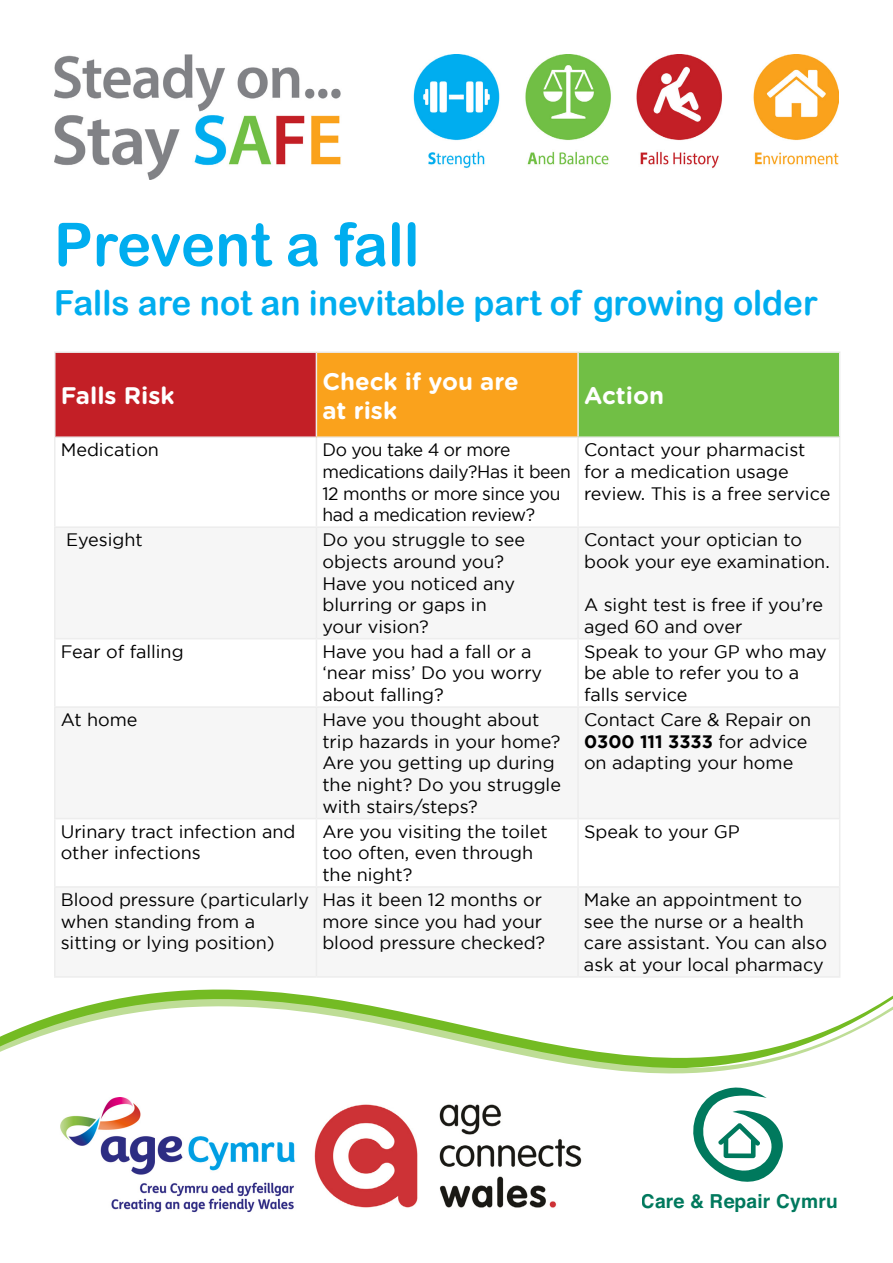
<style>
.page{position:relative;width:893px;height:1263px;background:#fff}
.page>*{position:absolute;margin:0;border:0;box-sizing:border-box;transform-origin:0 0}
.t1{font:60px "Arial Rounded MT Bold";color:#00adef}
.t2{font:34.5px "Arial Rounded MT Bold";color:#00adef}
.t3{font:700 24px/28.8px "Gotham Rounded";color:#fff}
.t4{font:700 19.2px "Helvetica";letter-spacing:.01em;color:#00795d}
.t5{font:18px/21.6px "Gotham";color:#000}
.t6{font:18px/21.6px "Gotham";letter-spacing:-.02em;color:#000}
.s1{font-weight:700}
</style>
<div class="page">
<svg style="left:0;top:989px;width:893px;height:85px"></svg>
<img style="left:54px;top:54px;width:785px;height:126px">
<div style="left:55px;top:352px;width:261px;height:85px;background:#c31f26"></div>
<div style="left:316px;top:352px;width:262px;height:85px;background:#faa21c"></div>
<div style="left:578px;top:352px;width:262px;height:85px;background:#71bf45"></div>
<hr style="left:54px;top:351px;width:262px;height:2px;background:#ededed">
<hr style="left:54px;top:353px;width:2px;height:83px;background:#ededed">
<hr style="left:316px;top:351px;width:262px;height:2px;background:#ededed">
<hr style="left:316px;top:353px;width:1px;height:83px;background:#ededed">
<hr style="left:578px;top:351px;width:262px;height:2px;background:#ededed">
<hr style="left:577px;top:353px;width:2px;height:83px;background:#ededed">
<hr style="left:839px;top:353px;width:1px;height:83px;background:#ededed">
<hr style="left:54px;top:436px;width:262px;height:2px;background:#ededed">
<hr style="left:54px;top:438px;width:2px;height:88px;background:#ededed">
<hr style="left:316px;top:436px;width:262px;height:2px;background:#ededed">
<hr style="left:316px;top:438px;width:1px;height:88px;background:#ededed">
<hr style="left:578px;top:436px;width:262px;height:2px;background:#ededed">
<hr style="left:577px;top:438px;width:2px;height:88px;background:#ededed">
<hr style="left:839px;top:438px;width:1px;height:88px;background:#ededed">
<hr style="left:54px;top:526px;width:262px;height:2px;background:#ededed">
<hr style="left:54px;top:528px;width:2px;height:110px;background:#ededed">
<hr style="left:316px;top:526px;width:262px;height:2px;background:#ededed">
<hr style="left:316px;top:528px;width:1px;height:110px;background:#ededed">
<hr style="left:578px;top:526px;width:262px;height:2px;background:#ededed">
<hr style="left:577px;top:528px;width:2px;height:110px;background:#ededed">
<hr style="left:839px;top:528px;width:1px;height:110px;background:#ededed">
<hr style="left:54px;top:638px;width:262px;height:1px;background:#ededed">
<hr style="left:54px;top:639px;width:2px;height:67px;background:#ededed">
<hr style="left:316px;top:638px;width:262px;height:1px;background:#ededed">
<hr style="left:316px;top:639px;width:1px;height:67px;background:#ededed">
<hr style="left:578px;top:638px;width:262px;height:1px;background:#ededed">
<hr style="left:577px;top:639px;width:2px;height:67px;background:#ededed">
<hr style="left:839px;top:639px;width:1px;height:67px;background:#ededed">
<hr style="left:54px;top:706px;width:262px;height:2px;background:#ededed">
<hr style="left:54px;top:708px;width:2px;height:110px;background:#ededed">
<hr style="left:316px;top:706px;width:262px;height:2px;background:#ededed">
<hr style="left:316px;top:708px;width:1px;height:110px;background:#ededed">
<hr style="left:578px;top:706px;width:262px;height:2px;background:#ededed">
<hr style="left:577px;top:708px;width:2px;height:110px;background:#ededed">
<hr style="left:839px;top:708px;width:1px;height:110px;background:#ededed">
<hr style="left:54px;top:818px;width:262px;height:1px;background:#ededed">
<hr style="left:54px;top:819px;width:2px;height:67px;background:#ededed">
<hr style="left:316px;top:818px;width:262px;height:1px;background:#ededed">
<hr style="left:316px;top:819px;width:1px;height:67px;background:#ededed">
<hr style="left:578px;top:818px;width:262px;height:1px;background:#ededed">
<hr style="left:577px;top:819px;width:2px;height:67px;background:#ededed">
<hr style="left:839px;top:819px;width:1px;height:67px;background:#ededed">
<hr style="left:54px;top:886px;width:262px;height:2px;background:#ededed">
<hr style="left:54px;top:888px;width:2px;height:88px;background:#ededed">
<hr style="left:316px;top:886px;width:262px;height:2px;background:#ededed">
<hr style="left:316px;top:888px;width:1px;height:88px;background:#ededed">
<hr style="left:578px;top:886px;width:262px;height:2px;background:#ededed">
<hr style="left:577px;top:888px;width:2px;height:88px;background:#ededed">
<hr style="left:839px;top:888px;width:1px;height:88px;background:#ededed">
<hr style="left:54px;top:976px;width:262px;height:2px;background:#ededed">
<hr style="left:316px;top:976px;width:262px;height:2px;background:#ededed">
<hr style="left:578px;top:976px;width:262px;height:2px;background:#ededed">
<svg style="left:693px;top:1087px;width:90px;height:95px"></svg>
<img style="left:314px;top:1104px;width:268px;height:104px">
<img style="left:60px;top:1097px;width:235px;height:116px">
<h1 class="t1" style="left:54px;top:209px;width:367px">Prevent a fall</h1>
<h2 class="t2" style="left:54px;top:283px;width:765px">Falls are not an inevitable part of growing older</h2>
<h3 class="t3" style="left:61px;top:380px;width:115px">Falls Risk</h3>
<h3 class="t3" style="left:322px;top:366px;width:198px">Check if you are at risk</h3>
<h3 class="t3" style="left:584px;top:380px;width:81px">Action</h3>
<p class="t5" style="left:61px;top:439px;width:100px">Medication</p>
<p class="t6" style="left:322px;top:439px;width:250px">Do you take 4 or more medications daily?Has it been<br>12 months or more since you had a medication review?</p>
<p class="t5" style="left:584px;top:439px;width:248px">Contact your pharmacist for a medication usage review. This is a free service</p>
<p class="t5" style="left:66px;top:529px;width:78px">Eyesight</p>
<p class="t5" style="left:322px;top:529px;width:204px">Do you struggle to see objects around you?<br>Have you noticed any blurring or gaps in your vision?</p>
<p class="t5" style="left:584px;top:529px;width:247px">Contact your optician to book your eye examination.</p>
<p class="t5" style="left:584px;top:594px;width:240px">A sight test is free if you’re aged 60 and over</p>
<p class="t5" style="left:61px;top:640px;width:124px">Fear of falling</p>
<p class="t5" style="left:322px;top:640px;width:221px">Have you had a fall or a ‘near miss’ Do you worry about falling?</p>
<p class="t5" style="left:584px;top:640px;width:244px">Speak to your GP who may be able to refer you to a falls service</p>
<p class="t5" style="left:61px;top:709px;width:78px">At home</p>
<p class="t5" style="left:322px;top:709px;width:240px">Have you thought about trip hazards in your home?<br>Are you getting up during the night? Do you struggle with stairs/steps?</p>
<p class="t5" style="left:584px;top:709px;width:229px">Contact Care &amp; Repair on<br><span class="s1">0300 111 3333</span> for advice on adapting your home</p>
<p class="t5" style="left:61px;top:820px;width:236px">Urinary tract infection and other infections</p>
<p class="t5" style="left:322px;top:820px;width:227px">Are you visiting the toilet too often, even through the night?</p>
<p class="t5" style="left:584px;top:820px;width:157px">Speak to your GP</p>
<p class="t5" style="left:61px;top:889px;width:250px">Blood pressure (particularly when standing from a sitting or lying position)</p>
<p class="t5" style="left:322px;top:889px;width:224px">Has it been 12 months or more since you had your blood pressure checked?</p>
<p class="t5" style="left:584px;top:889px;width:245px">Make an appointment to see the nurse or a health care assistant. You can also ask at your local pharmacy</p>
<p class="t4" style="left:641px;top:1186px;width:198px">Care &amp; Repair Cymru</p>
</div>
